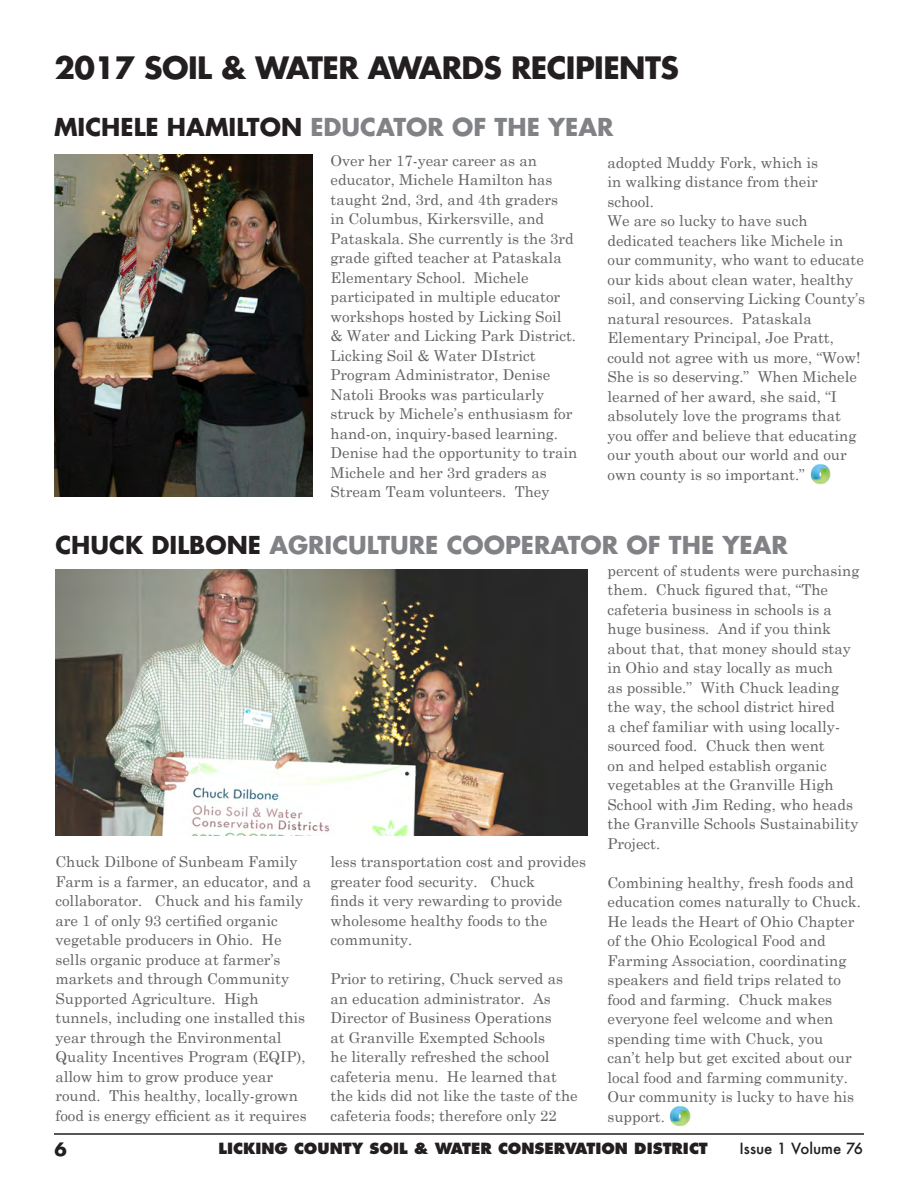
<style>
.page{position:relative;width:918px;height:1188px;background:#fff}
.page>*{position:absolute;margin:0;border:0;box-sizing:border-box;transform-origin:0 0}
.t1{font:700 30px "Futura Std";letter-spacing:-.02em;color:#231f20}
.t2{font:700 24px "Futura Std";color:#808285}
.t3{font:700 18px "Futura Std";color:#231f20}
.t4{font:15px/19.5px "Century Schoolbook";color:#636366}
.t5{font:800 15px "Futura Std";color:#231f20}
.t6{font:500 15px "Futura";color:#231f20}
.s1{color:#231f20}
</style>
<div class="page">
<hr style="left:54px;top:1133px;width:810px;height:2px;background:#231f20">
<img style="left:55px;top:154px;width:258px;height:343px">
<img style="left:670px;top:1106px;width:20px;height:20px">
<img style="left:810px;top:464px;width:21px;height:21px">
<img style="left:56px;top:569px;width:532px;height:267px">
<h1 class="t1" style="left:55px;top:48px;width:626px">2017 SOIL &amp; WATER AWARDS RECIPIENTS</h1>
<h2 class="t2" style="left:54px;top:111px;width:561px"><span class="s1">MICHELE HAMILTON</span> EDUCATOR OF THE YEAR</h2>
<p class="t4" style="left:331px;top:150px;width:248px">Over her 17-year career as an educator, Michele Hamilton has taught 2nd, 3rd, and 4th graders<br>in Columbus, Kirkersville, and<br>Pataskala. She currently is the 3rd grade gifted teacher at Pataskala<br>Elementary School. Michele participated in multiple educator workshops hosted by Licking Soil &amp; Water and Licking Park District.<br>Licking Soil &amp; Water DIstrict<br>Program Administrator, Denise<br>Natoli Brooks was particularly struck by Michele’s enthusiasm for hand-on, inquiry-based learning.<br>Denise had the opportunity to train<br>Michele and her 3rd graders as<br>Stream Team volunteers. They</p>
<p class="t4" style="left:608px;top:152px;width:259px">adopted Muddy Fork, which is<br>in walking distance from their school.<br>We are so lucky to have such dedicated teachers like Michele in our community, who want to educate our kids about clean water, healthy soil, and conserving Licking County’s natural resources. Pataskala<br>Elementary Principal, Joe Pratt, could not agree with us more, “Wow!<br>She is so deserving.” When Michele learned of her award, she said, “I absolutely love the programs that you offer and believe that educating our youth about our world and our own county is so important.”</p>
<h2 class="t2" style="left:55px;top:529px;width:734px"><span class="s1">CHUCK DILBONE</span> AGRICULTURE COOPERATOR OF THE YEAR</h2>
<p class="t4" style="left:56px;top:852px;width:257px">Chuck Dilbone of Sunbeam Family Farm is a farmer, an educator, and a collaborator. Chuck and his family are 1 of only 93 certified organic vegetable producers in Ohio. He sells organic produce at farmer’s markets and through Community Supported Agriculture. High tunnels, including one installed this year through the Environmental Quality Incentives Program (EQIP), allow him to grow produce year round. This healthy, locally-grown food is energy efficient as it requires</p>
<p class="t4" style="left:331px;top:852px;width:257px">less transportation cost and provides greater food security. Chuck<br>finds it very rewarding to provide wholesome healthy foods to the community.</p>
<p class="t4" style="left:331px;top:969px;width:249px">Prior to retiring, Chuck served as an education administrator. As Director of Business Operations<br>at Granville Exempted Schools<br>he literally refreshed the school cafeteria menu. He learned that the kids did not like the taste of the cafeteria foods; therefore only 22</p>
<p class="t4" style="left:608px;top:560px;width:253px">percent of students were purchasing them. Chuck figured that, “The cafeteria business in schools is a huge business. And if you think about that, that money should stay in Ohio and stay locally as much<br>as possible.” With Chuck leading the way, the school district hired<br>a chef familiar with using locally&shy;sourced food. Chuck then went<br>on and helped establish organic vegetables at the Granville High<br>School with Jim Reding, who heads the Granville Schools Sustainability<br>Project.</p>
<p class="t4" style="left:608px;top:872px;width:255px">Combining healthy, fresh foods and education comes naturally to Chuck.<br>He leads the Heart of Ohio Chapter of the Ohio Ecological Food and<br>Farming Association, coordinating speakers and field trips related to food and farming. Chuck makes everyone feel welcome and when spending time with Chuck, you<br>can’t help but get excited about our local food and farming community.<br>Our community is lucky to have his support.</p>
<p class="t3" style="left:54px;top:1137px;width:14px">6</p>
<p class="t5" style="left:218px;top:1138px;width:491px">LICKING COUNTY SOIL &amp; WATER CONSERVATION DISTRICT</p>
<p class="t6" style="left:740px;top:1138px;width:125px">Issue 1 Volume 76</p>
</div>
